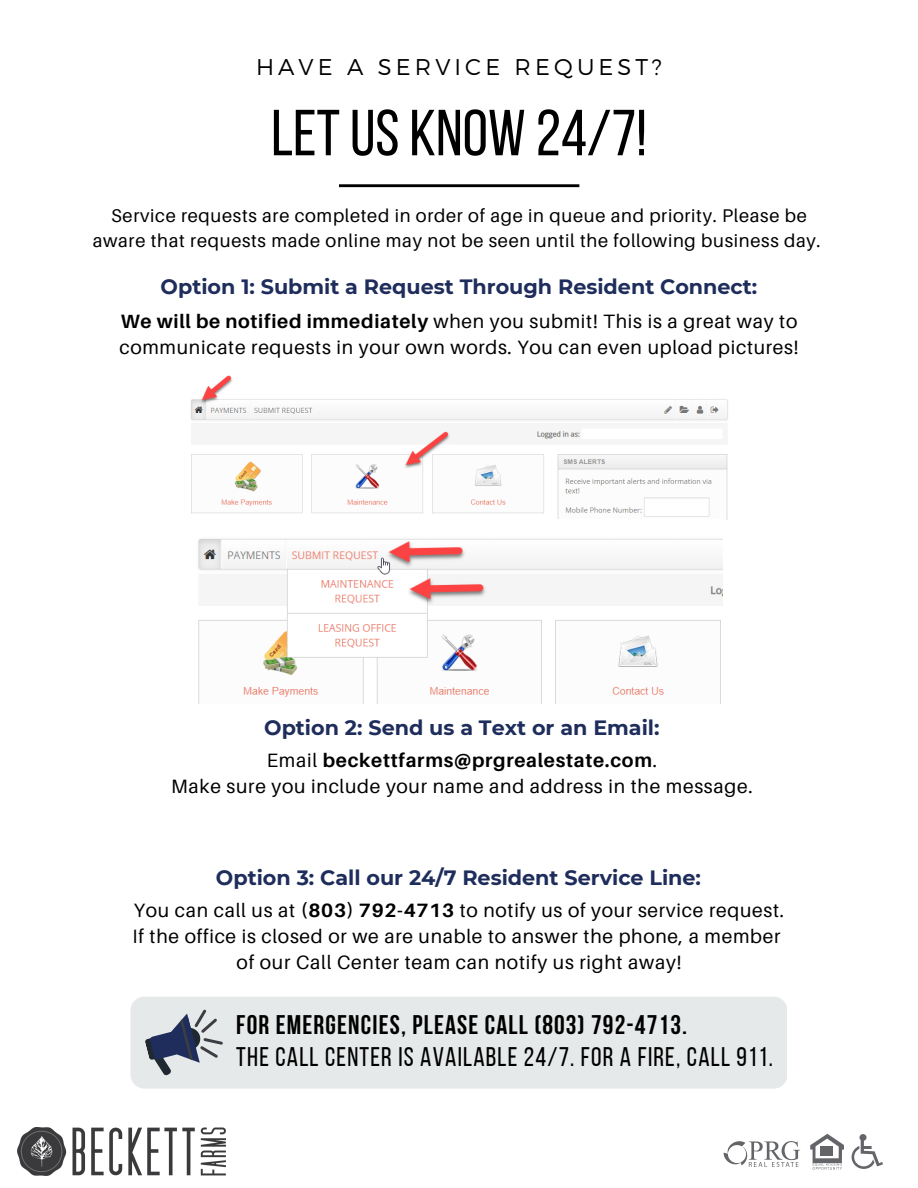
<style>
.page{position:relative;width:918px;height:1188px;background:#fff}
.page>*{position:absolute;margin:0;border:0;box-sizing:border-box;transform-origin:0 0}
.t1{font:64.95px "Bebas Neue";color:#000}
.t2{font:26.85px "Bebas Neue";letter-spacing:.045em;color:#000}
.t3{font:700 26.85px "Bebas Neue";letter-spacing:.045em;color:#000}
.t4{font:300 22.8px "Montserrat";letter-spacing:.18em;color:#000}
.t5{font:700 20.7px "Montserrat";color:#1e2d5b}
.t6{font:19.35px/26.1px "Aileron";letter-spacing:.035em;color:#000;text-align:center}
.t7{font:18.45px/25.5px "Aileron";letter-spacing:.035em;color:#000;text-align:center}
.s1{font-weight:700}
</style>
<div class="page">
<svg style="left:339px;top:184px;width:240px;height:3px"></svg>
<img style="left:191px;top:375px;width:537px;height:144px">
<img style="left:198px;top:538px;width:525px;height:166px">
<div style="left:130px;top:997px;width:657px;height:92px;background:#e6e9e9;border-radius:14px"></div>
<svg style="left:145px;top:1009px;width:78px;height:67px"></svg>
<svg style="left:810px;top:1134px;width:34px;height:36px"></svg>
<svg style="left:852px;top:1134px;width:31px;height:35px"></svg>
<svg style="left:724px;top:1141px;width:76px;height:26px"></svg>
<img style="left:18px;top:1127px;width:208px;height:49px">
<p class="t4" style="left:256px;top:52px;width:407px">HAVE A SERVICE REQUEST?</p>
<h1 class="t1" style="left:271px;top:107px;width:377px">LETUS KNOW 24/7!</h1>
<p class="t7" style="left:93px;top:202px;width:729px">Service requests are completed in order of age in queue and priority. Please be aware that requests made online may not be seen until the following business day.</p>
<p class="t5" style="left:161px;top:274px;width:598px">Option 1: Submit a Request Through Resident Connect:</p>
<p class="t6" style="left:119px;top:308px;width:681px;text-align:left"><span class="s1">We will be notified immediately</span> when you submit! This is a great way to communicate requests in your own words. You can even upload pictures!</p>
<p class="t5" style="left:264px;top:715px;width:397px">Option 2: Send us a Text or an Email:</p>
<p class="t6" style="left:171px;top:747px;width:583px">Email <span class="s1">beckettfarms@prgrealestate.com</span>.<br>Make sure you include your name and address in the message.</p>
<p class="t5" style="left:216px;top:865px;width:487px">Option 3: Call our 24/7 Resident Service Line:</p>
<p class="t6" style="left:133px;top:897px;width:653px">You can call us at <span class="s1">(803) 792-4713</span> to notify us of your service request.<br>If the office is closed or we are unable to answer the phone, a member of our Call Center team can notify us right away!</p>
<h2 class="t3" style="left:236px;top:1014px;width:452px">FOR EMERGENCIES, PLEASE CALL (803) 792-4713.</h2>
<h2 class="t2" style="left:236px;top:1046px;width:538px">THE CALL CENTER IS AVAILABLE 24/7. FOR A FIRE, CALL 911.</h2>
</div>
